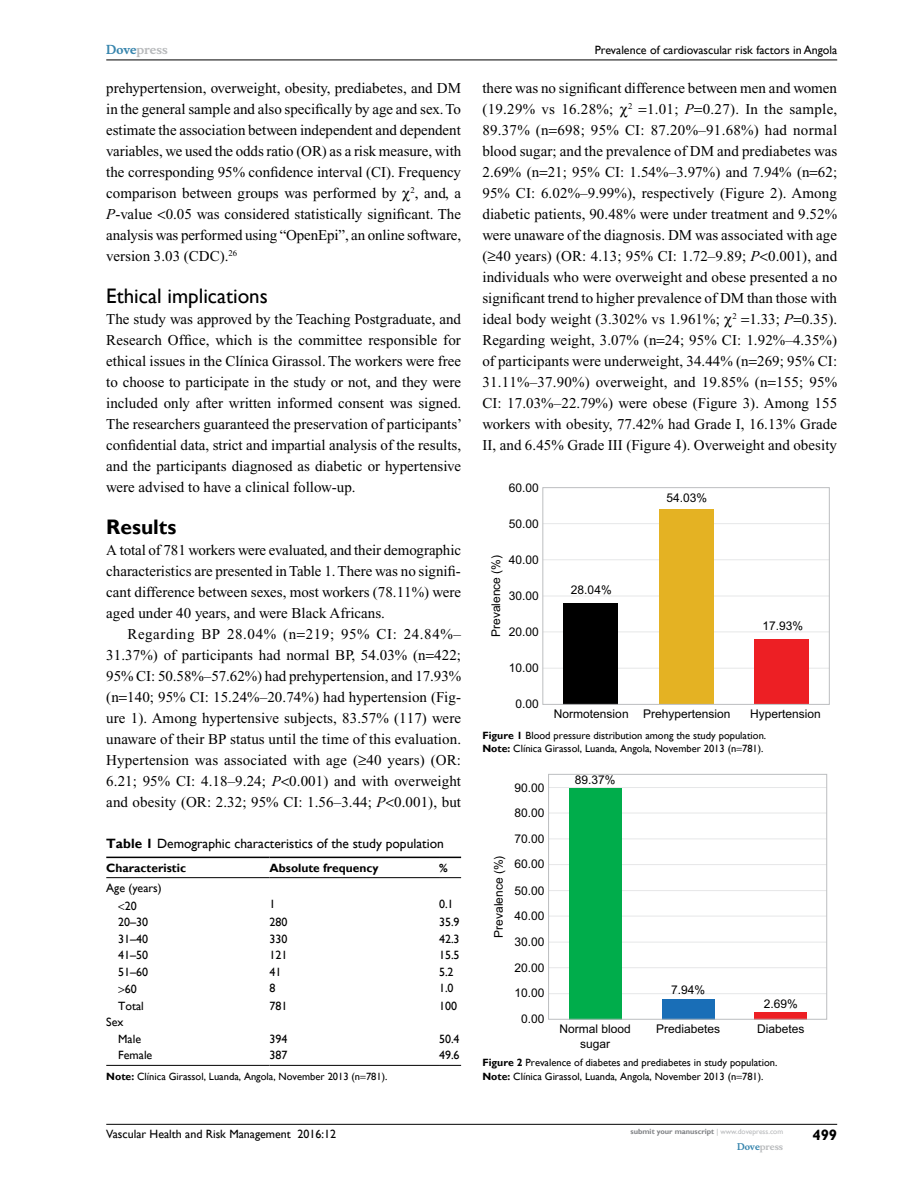
<style>
.page{position:relative;width:918px;height:1188px;background:#fff}
.page>*{position:absolute;margin:0;border:0;box-sizing:border-box;transform-origin:0 0}
.t1{font:21px "Gill Sans";color:#000}
.t2{font:700 21px "Gill Sans";color:#000}
.t3{font:15px/21px "Times New Roman";color:#000;text-align:justify}
.t4{font:700 15px "Gill Sans";color:#000}
.t5{font:13.5px "Gill Sans";color:#000}
.t6{font:12px/25.8px "Arial";color:#000;text-align:center}
.t7{font:12px/17.5px "Gill Sans";color:#000;text-align:center}
.t8{font:700 12px "Gill Sans";color:#000}
.t9{font:700 12px "Musee";color:#b8babc}
.t10{font:10.5px/13.5px "Gill Sans";color:#000}
.t11{font:700 9px "Musee";color:#b8babc}
.t12{font:700 7.5px "Gill Sans";color:#808285}
.s1{color:#3785ad}
.s2{font-style:italic}
.s3{font-weight:700}
.s4{font-weight:400;color:#b8babc}
</style>
<div class="page">
<hr style="left:106px;top:1124px;width:731px;height:1px;background:#000">
<hr style="left:106px;top:60px;width:731px;height:1px;background:#000">
<hr style="left:106px;top:857px;width:164px;height:1px;background:#000">
<hr style="left:270px;top:857px;width:169px;height:1px;background:#000">
<svg style="left:439px;top:857px;width:22px;height:1px"></svg>
<hr style="left:106px;top:877px;width:164px;height:1px;background:#000">
<hr style="left:270px;top:877px;width:169px;height:1px;background:#000">
<svg style="left:439px;top:877px;width:22px;height:1px"></svg>
<hr style="left:106px;top:1065px;width:164px;height:1px;background:#000">
<hr style="left:270px;top:1065px;width:169px;height:1px;background:#000">
<svg style="left:439px;top:1065px;width:22px;height:1px"></svg>
<hr style="left:543px;top:523px;width:286px;height:1px;background:#e6e7e8">
<hr style="left:543px;top:560px;width:286px;height:1px;background:#e6e7e8">
<hr style="left:543px;top:596px;width:286px;height:1px;background:#e6e7e8">
<hr style="left:543px;top:632px;width:286px;height:1px;background:#e6e7e8">
<hr style="left:543px;top:668px;width:286px;height:1px;background:#e6e7e8">
<div style="left:563px;top:603px;width:55px;height:101px;background:#000"></div>
<div style="left:754px;top:639px;width:55px;height:65px;background:#ed1f24"></div>
<div style="left:659px;top:510px;width:55px;height:194px;background:#e4b223"></div>
<div style="left:542px;top:487px;width:288px;height:218px;border:1px solid #bcbec0"></div>
<hr style="left:549px;top:787px;width:278px;height:1px;background:#e6e7e8">
<hr style="left:549px;top:813px;width:278px;height:1px;background:#e6e7e8">
<hr style="left:549px;top:839px;width:278px;height:1px;background:#e6e7e8">
<hr style="left:549px;top:864px;width:278px;height:1px;background:#e6e7e8">
<hr style="left:549px;top:890px;width:278px;height:1px;background:#e6e7e8">
<hr style="left:549px;top:916px;width:278px;height:1px;background:#e6e7e8">
<hr style="left:549px;top:942px;width:278px;height:1px;background:#e6e7e8">
<hr style="left:549px;top:967px;width:278px;height:1px;background:#e6e7e8">
<hr style="left:549px;top:993px;width:278px;height:1px;background:#e6e7e8">
<div style="left:569px;top:789px;width:52px;height:231px;background:#00ad4b"></div>
<div style="left:662px;top:999px;width:52px;height:21px;background:#196eb7"></div>
<div style="left:754px;top:1012px;width:53px;height:8px;background:#ed1f24"></div>
<div style="left:548px;top:774px;width:279px;height:246px;border:1px solid #bcbec0"></div>
<p class="t9" style="left:106px;top:43px;width:63px"><span class="s1">Dove</span>press</p>
<p class="t3" style="left:106px;top:77px;width:356px">prehypertension, overweight, obesity, prediabetes, and DM in the general sample and also specifically by age and sex. To estimate the association between independent and dependent variables, we used the odds ratio (OR) as a risk measure, with the corresponding 95% confidence interval (CI). Frequency comparison between groups was performed by <sup>2</sup>, and, a <span class="s2">P</span>-value 0.05 was considered statistically significant. The analysis was performed using “OpenEpi”, an online software, version 3.03 (CDC).<sup>26</sup></p>
<h1 class="t1" style="left:106px;top:283px;width:163px">Ethical implications</h1>
<p class="t3" style="left:106px;top:308px;width:357px">The study was approved by the Teaching Postgraduate, and Research Office, which is the committee responsible for ethical issues in the Clínica Girassol. The workers were free to choose to participate in the study or not, and they were included only after written informed consent was signed.<br>The researchers guaranteed the preservation of participants’ confidential data, strict and impartial analysis of the results, and the participants diagnosed as diabetic or hypertensive were advised to have a clinical follow-up.</p>
<h1 class="t2" style="left:106px;top:514px;width:72px">Results</h1>
<p class="t3" style="left:106px;top:539px;width:356px">A total of 781 workers were evaluated, and their demographic characteristics are presented in Table 1. There was no signifi&shy;cant difference between sexes, most workers (78.11%) were aged under 40 years, and were Black Africans.</p>
<p class="t3" style="left:106px;top:623px;width:357px;text-indent:21px">Regarding BP 28.04% (n 219; 95% CI: 24.84%– 31.37%) of participants had normal BP, 54.03% (n 422; 95% CI: 50.58%–57.62%) had prehypertension, and 17.93% (n 140; 95% CI: 15.24%–20.74%) had hypertension (Fig&shy;ure 1). Among hypertensive subjects, 83.57% (117) were unaware of their BP status until the time of this evaluation.<br>Hypertension was associated with age (≥40 years) (OR:<br>6.21; 95% CI: 4.18–9.24; <span class="s2">P</span> 0.001) and with overweight and obesity (OR: 2.32; 95% CI: 1.56–3.44; <span class="s2">P</span> 0.001), but</p>
<p class="t5" style="left:106px;top:836px;width:339px"><span class="s3">Table 1</span> Demographic characteristics of the study population</p>
<p class="t8" style="left:106px;top:860px;width:81px">Characteristic</p>
<p class="t8" style="left:270px;top:860px;width:111px">Absolute frequency</p>
<p class="t8" style="left:439px;top:860px;width:10px">%</p>
<p class="t7" style="left:106px;top:879px;width:57px">Age (years)<br>20</p>
<p class="t7" style="left:270px;top:896px;width:7px">1</p>
<p class="t7" style="left:439px;top:896px;width:16px">0.1</p>
<p class="t7" style="left:118px;top:913px;width:31px">20–30</p>
<p class="t7" style="left:270px;top:913px;width:19px">280</p>
<p class="t7" style="left:439px;top:913px;width:22px">35.9</p>
<p class="t7" style="left:118px;top:930px;width:31px">31–40</p>
<p class="t7" style="left:270px;top:930px;width:19px">330</p>
<p class="t7" style="left:439px;top:930px;width:22px">42.3</p>
<p class="t7" style="left:118px;top:947px;width:31px">41–50</p>
<p class="t7" style="left:270px;top:947px;width:19px">121</p>
<p class="t7" style="left:439px;top:947px;width:22px">15.5</p>
<p class="t7" style="left:118px;top:963px;width:31px">51–60</p>
<p class="t7" style="left:270px;top:963px;width:13px">41</p>
<p class="t7" style="left:439px;top:963px;width:16px">5.2</p>
<p class="t7" style="left:125px;top:981px;width:13px">60</p>
<p class="t7" style="left:270px;top:980px;width:7px">8</p>
<p class="t7" style="left:439px;top:980px;width:16px">1.0</p>
<p class="t7" style="left:118px;top:997px;width:27px">Total</p>
<p class="t7" style="left:270px;top:997px;width:19px">781</p>
<p class="t7" style="left:439px;top:997px;width:19px">100</p>
<p class="t7" style="left:118px;top:1014px;width:24px;line-height:16.5px;text-align:left;text-indent:-12px">Sex<br>Male</p>
<p class="t7" style="left:270px;top:1030px;width:19px">394</p>
<p class="t7" style="left:439px;top:1030px;width:22px">50.4</p>
<p class="t7" style="left:118px;top:1047px;width:36px">Female</p>
<p class="t7" style="left:270px;top:1047px;width:19px">387</p>
<p class="t7" style="left:439px;top:1047px;width:22px">49.6</p>
<p class="t10" style="left:106px;top:1069px;width:283px"><span class="s3">Note:</span> Clínica Girassol, Luanda, Angola, November 2013 (n 781).</p>
<p class="t7" style="left:595px;top:42px;width:244px">Prevalence of cardiovascular risk factors in Angola</p>
<p class="t3" style="left:482px;top:77px;width:356px">there was no significant difference between men and women (19.29% vs 16.28%; <sup>2</sup> 1.01; <span class="s2">P</span> 0.27). In the sample, 89.37% (n 698; 95% CI: 87.20%–91.68%) had normal blood sugar; and the prevalence of DM and prediabetes was 2.69% (n 21; 95% CI: 1.54%–3.97%) and 7.94% (n 62; 95% CI: 6.02%–9.99%), respectively (Figure 2). Among diabetic patients, 90.48% were under treatment and 9.52% were unaware of the diagnosis. DM was associated with age (≥40 years) (OR: 4.13; 95% CI: 1.72–9.89; <span class="s2">P</span> 0.001), and individuals who were overweight and obese presented a no significant trend to higher prevalence of DM than those with ideal body weight (3.302% vs 1.961%; <sup>2</sup> 1.33; <span class="s2">P</span> 0.35).<br>Regarding weight, 3.07% (n 24; 95% CI: 1.92%–4.35%) of participants were underweight, 34.44% (n 269; 95% CI:<br>31.11%–37.90%) overweight, and 19.85% (n 155; 95% CI: 17.03%–22.79%) were obese (Figure 3). Among 155 workers with obesity, 77.42% had Grade I, 16.13% Grade II, and 6.45% Grade III (Figure 4). Overweight and obesity</p>
<p class="t6" style="left:509px;top:475px;width:32px">60.00</p>
<p class="t6" style="left:509px;top:511px;width:32px">50.00</p>
<p class="t6" style="left:509px;top:547px;width:32px">40.00</p>
<p class="t6" style="left:509px;top:583px;width:32px">30.00</p>
<p class="t6" style="left:509px;top:619px;width:32px">20.00</p>
<p class="t6" style="left:509px;top:655px;width:32px">10.00</p>
<p class="t6" style="left:515px;top:691px;width:25px">0.00</p>
<p class="t10" style="left:482px;top:729px;width:285px"><span class="s3">Figure 1</span> Blood pressure distribution among the study population.<br><span class="s3">Note:</span> Clínica Girassol, Luanda, Angola, November 2013 (n 781).</p>
<p class="t6" style="left:666px;top:485px;width:42px">54.03%</p>
<p class="t6" style="left:483px;top:637px;width:84px;rotate:-90deg">Prevalence (%)</p>
<p class="t6" style="left:571px;top:577px;width:42px">28.04%</p>
<p class="t6" style="left:762px;top:613px;width:42px">17.93%</p>
<p class="t6" style="left:554px;top:701px;width:178px">Normotension Prehypertension</p>
<p class="t6" style="left:750px;top:701px;width:72px">Hypertension</p>
<p class="t6" style="left:515px;top:775px;width:32px">90.00</p>
<p class="t6" style="left:515px;top:800px;width:32px">80.00</p>
<p class="t6" style="left:515px;top:826px;width:32px">70.00</p>
<p class="t6" style="left:575px;top:767px;width:42px">89.37%</p>
<p class="t6" style="left:486px;top:938px;width:84px;rotate:-90deg">Prevalence (%)</p>
<p class="t6" style="left:515px;top:851px;width:32px">60.00</p>
<p class="t6" style="left:515px;top:878px;width:32px">50.00<br>40.00<br>30.00<br>20.00<br>10.00<br>0.00</p>
<p class="t10" style="left:482px;top:1056px;width:297px"><span class="s3">Figure 2</span> Prevalence of diabetes and prediabetes in study population.<br><span class="s3">Note:</span> Clínica Girassol, Luanda, Angola, November 2013 (n 781).</p>
<p class="t6" style="left:671px;top:977px;width:36px">7.94%</p>
<p class="t6" style="left:764px;top:991px;width:36px">2.69%</p>
<p class="t6" style="left:559px;top:1022px;width:73px;line-height:14.4px">Normal blood sugar</p>
<p class="t6" style="left:656px;top:1016px;width:66px">Prediabetes</p>
<p class="t6" style="left:757px;top:1016px;width:49px">Diabetes</p>
<p class="t7" style="left:106px;top:1125px;width:231px">Vascular Health and Risk Management 2016:12</p>
<p class="t12" style="left:631px;top:1127px;width:154px">submit your manuscript <span class="s4">| www.dovepress.com</span></p>
<p class="t11" style="left:737px;top:1141px;width:48px"><span class="s1">Dove</span>press</p>
<p class="t4" style="left:812px;top:1126px;width:26px">499</p>
</div>
